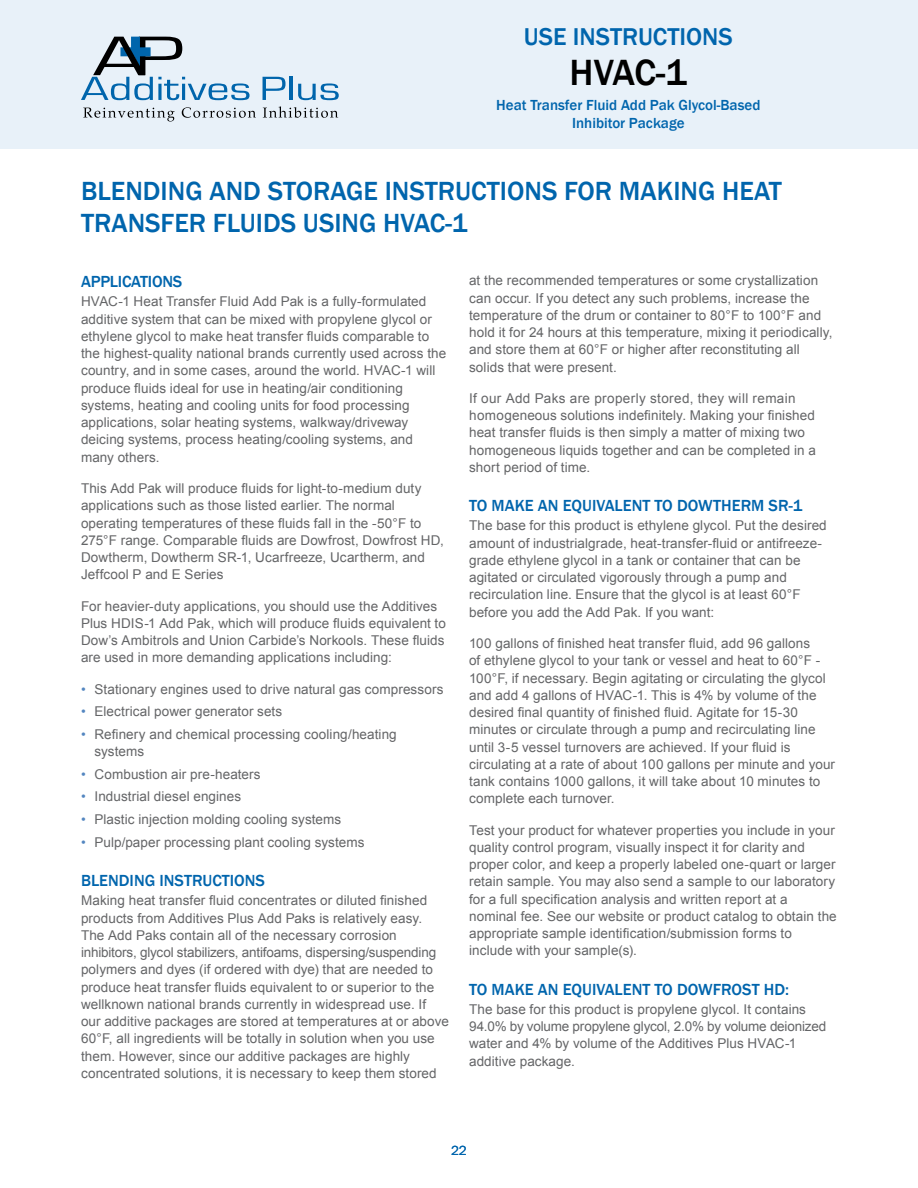
<style>
.page{position:relative;width:918px;height:1188px;background:#fff}
.page>*{position:absolute;margin:0;border:0;box-sizing:border-box;transform-origin:0 0}
.t1{font:500 37.5px "Franklin Gothic";color:#000}
.t2{font:500 27px/32.4px "Franklin Gothic";color:#0065ad}
.t3{font:500 25.05px "Franklin Gothic";color:#0065ad}
.t4{font:500 16.5px "Franklin Gothic";color:#0065ad}
.t5{font:500 15px/18px "Franklin Gothic";letter-spacing:-.005em;color:#0065ad;text-align:center}
.t6{font:13.5px/17.2px "Arial";letter-spacing:.005em;color:#646567}
.t7{font:13.5px "Franklin Gothic";color:#0065ad}
.s1{color:#5386c0}
</style>
<div class="page">
<div style="left:0;top:0;width:918px;height:148px;background:#e8f1f9"></div>
<svg style="left:81px;top:37px;width:169px;height:63px"></svg>
<svg style="left:263px;top:77px;width:23px;height:23px"></svg>
<hr style="left:289px;top:77px;width:4px;height:23px;background:#0065ac">
<svg style="left:298px;top:83px;width:41px;height:17px"></svg>
<svg style="left:83px;top:108px;width:92px;height:14px"></svg>
<svg style="left:182px;top:107px;width:74px;height:11px"></svg>
<svg style="left:263px;top:106px;width:75px;height:12px"></svg>
<h3 class="t3" style="left:524px;top:21px;width:208px">USE INSTRUCTIONS</h3>
<h1 class="t1" style="left:570px;top:49px;width:22px">HVAC</h1>
<h1 class="t1" style="left:656px;top:49px;width:33px">-1</h1>
<p class="t5" style="left:496px;top:97px;width:266px">HEAT TRANSFER FLUID ADD PAK GLYCOL-BASED<br>INHIBITOR PACKAGE</p>
<h2 class="t2" style="left:81px;top:175px;width:702px">BLENDING AND STORAGE INSTRUCTIONS FOR MAKING HEAT<br>TRANSFER FLUIDS USING HVAC</h2>
<h2 class="t2" style="left:445px;top:207px;width:24px">-1</h2>
<p class="t4" style="left:81px;top:271px;width:101px">APPLICATIONS</p>
<p class="t6" style="left:81px;top:293px;width:367px">HVAC-1 Heat Transfer Fluid Add Pak is a fully-formulated additive system that can be mixed with propylene glycol or ethylene glycol to make heat transfer fluids comparable to the highest-quality national brands currently used across the country, and in some cases, around the world. HVAC-1 will produce fluids ideal for use in heating/air conditioning systems, heating and cooling units for food processing applications, solar heating systems, walkway/driveway deicing systems, process heating/cooling systems, and many others.</p>
<p class="t6" style="left:81px;top:480px;width:364px">This Add Pak will produce fluids for light-to-medium duty applications such as those listed earlier. The normal operating temperatures of these fluids fall in the -50°F to 275°F range. Comparable fluids are Dowfrost, Dowfrost HD, Dowtherm, Dowtherm SR-1, Ucarfreeze, Ucartherm, and Jeffcool P and E Series</p>
<p class="t6" style="left:81px;top:597px;width:366px">For heavier-duty applications, you should use the Additives Plus HDIS-1 Add Pak, which will produce fluids equivalent to Dow’s Ambitrols and Union Carbide’s Norkools. These fluids are used in more demanding applications including:</p>
<p class="t6" style="left:81px;top:680px;width:364px"><span class="s1">•</span> Stationary engines used to drive natural gas compressors</p>
<p class="t6" style="left:81px;top:703px;width:203px"><span class="s1">•</span> Electrical power generator sets</p>
<p class="t6" style="left:94px;top:726px;width:304px;text-indent:-14px"><span class="s1">•</span> Refinery and chemical processing cooling/heating systems</p>
<p class="t6" style="left:81px;top:766px;width:181px"><span class="s1">•</span> Combustion air pre-heaters</p>
<p class="t6" style="left:81px;top:788px;width:162px"><span class="s1">•</span> Industrial diesel engines</p>
<p class="t6" style="left:81px;top:811px;width:262px"><span class="s1">•</span> Plastic injection molding cooling systems</p>
<p class="t6" style="left:81px;top:834px;width:285px"><span class="s1">•</span> Pulp/paper processing plant cooling systems</p>
<p class="t4" style="left:81px;top:870px;width:184px">BLENDING INSTRUCTIONS</p>
<p class="t6" style="left:81px;top:892px;width:369px">Making heat transfer fluid concentrates or diluted finished products from Additives Plus Add Paks is relatively easy.<br>The Add Paks contain all of the necessary corrosion inhibitors, glycol stabilizers, antifoams, dispersing/suspending polymers and dyes (if ordered with dye) that are needed to produce heat transfer fluids equivalent to or superior to the wellknown national brands currently in widespread use. If our additive packages are stored at temperatures at or above 60°F, all ingredients will be totally in solution when you use them. However, since our additive packages are highly concentrated solutions, it is necessary to keep them stored</p>
<p class="t6" style="left:469px;top:272px;width:365px">at the recommended temperatures or some crystallization can occur. If you detect any such problems, increase the temperature of the drum or container to 80°F to 100°F and hold it for 24 hours at this temperature, mixing it periodically, and store them at 60°F or higher after reconstituting all solids that were present.</p>
<p class="t6" style="left:469px;top:390px;width:348px">If our Add Paks are properly stored, they will remain homogeneous solutions indefinitely. Making your finished heat transfer fluids is then simply a matter of mixing two homogeneous liquids together and can be completed in a short period of time.</p>
<p class="t4" style="left:469px;top:495px;width:335px">TO MAKE AN EQUIVALENT TO DOWTHERM SR-1</p>
<p class="t6" style="left:469px;top:517px;width:359px">The base for this product is ethylene glycol. Put the desired amount of industrialgrade, heat-transfer-fluid or antifreeze&shy;grade ethylene glycol in a tank or container that can be agitated or circulated vigorously through a pump and recirculation line. Ensure that the glycol is at least 60°F before you add the Add Pak. If you want:</p>
<p class="t6" style="left:469px;top:635px;width:367px">100 gallons of finished heat transfer fluid, add 96 gallons<br>of ethylene glycol to your tank or vessel and heat to 60°F - 100°F, if necessary. Begin agitating or circulating the glycol and add 4 gallons of HVAC-1. This is 4% by volume of the desired final quantity of finished fluid. Agitate for 15-30 minutes or circulate through a pump and recirculating line until 3-5 vessel turnovers are achieved. If your fluid is circulating at a rate of about 100 gallons per minute and your tank contains 1000 gallons, it will take about 10 minutes to complete each turnover.</p>
<p class="t6" style="left:469px;top:821px;width:369px">Test your product for whatever properties you include in your quality control program, visually inspect it for clarity and proper color, and keep a properly labeled one-quart or larger retain sample. You may also send a sample to our laboratory for a full specification analysis and written report at a nominal fee. See our website or product catalog to obtain the appropriate sample identification/submission forms to include with your sample(s).</p>
<p class="t4" style="left:469px;top:979px;width:322px">TO MAKE AN EQUIVALENT TO DOWFROST HD:</p>
<p class="t6" style="left:469px;top:1001px;width:359px">The base for this product is propylene glycol. It contains 94.0% by volume propylene glycol, 2.0% by volume deionized water and 4% by volume of the Additives Plus HVAC-1 additive package.</p>
<p class="t7" style="left:451px;top:1142px;width:17px">22</p>
</div>
